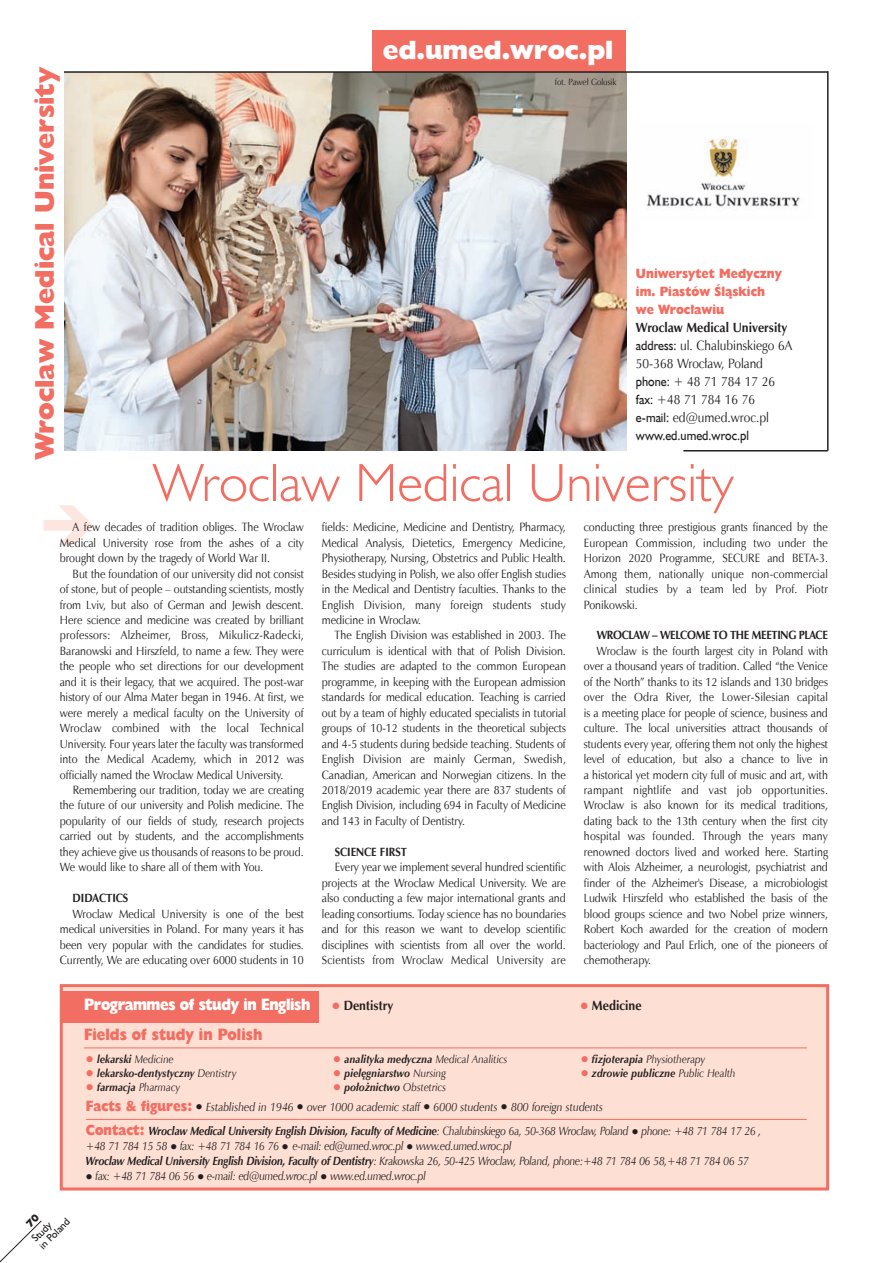
<style>
.page{position:relative;width:893px;height:1263px;background:#fff}
.page>*{position:absolute;margin:0;border:0;box-sizing:border-box;transform-origin:0 0}
.t1{font:54px "Humanst 521 Lt EU";color:#f26e62}
.t2{font:27px "Humanst 521 X Bd EU";color:#f26e62}
.t3{font:26.4px "Humanst 521 X Bd EU";color:#fff}
.t4{font:16.5px "Humanst 521 X Bd EU";letter-spacing:-.025em;color:#fff;scale:.87 1}
.t5{font:16.5px "Humanst 521 X Bd EU";color:#f26e62;scale:.87 1}
.t6{font:13.5px/18px "Zapf Humnst EU";color:#231f20;scale:.9 1}
.t7{font:13.5px/18px "Humanst 521 X Bd EU";color:#f26e62;scale:.9 1}
.t8{font:13.5px "Humanst 521 EU";color:#231f20;scale:.9 1}
.t9{font:700 13.5px "Zapf Humnst EU";color:#231f20;scale:.9 1}
.t10{font:12px/15.5px "Zapf Humnst EU";color:#231f20;text-align:justify;scale:.9 1}
.t11{font:italic 12px/15px "Zapf Humnst EU";letter-spacing:-.015em;color:#231f20;scale:.87 1}
.t12{font:italic 12px/23.5px "Zapf Humnst EU";letter-spacing:-.015em;color:#231f20;scale:.9 1}
.t13{font:700 12px "Zapf Humnst EU";letter-spacing:-.025em;color:#231f20;scale:.9 1}
.t14{font:700 12px "Zapf Humnst EU";color:#231f20;scale:.9 1}
.t15{font:italic 700 11.25px "Zapf Humnst EU";letter-spacing:.005em;color:#231f20;scale:.9 1}
.t16{font:italic 11.25px "Zapf Humnst EU";letter-spacing:.005em;color:#231f20;scale:.9 1}
.t17{font:10.5px/10.5px "Humanst 521 EU";color:#231f20}
.t18{font:9px "Zapf Humnst EU";color:#231f20;scale:.9 1}
.s1{font-weight:700}
.s2{font-family:"Humanst 521 EU"}
.s3{color:#f26e62}
.s4{font-weight:400}
.s5{font-family:"Humanst 521 X Bd EU";font-style:normal;font-size:15px;color:#f26e62}
</style>
<div class="page">
<div style="left:372px;top:30px;width:253px;height:41px;background:#f26e62"></div>
<hr style="left:827px;top:71px;width:2px;height:380px;background:#231f20">
<hr style="left:683px;top:450px;width:145px;height:1px;background:#231f20">
<div style="left:63px;top:987px;width:763px;height:200px;background:#fddfd4"></div>
<div style="left:60px;top:984px;width:769px;height:206px;border:3px solid #f26e62"></div>
<hr style="left:86px;top:1119px;width:721px;height:1px;background:#f26e62">
<img style="left:646px;top:138px;width:154px;height:73px">
<div style="left:61px;top:991px;width:258px;height:32px;background:#f26e62"></div>
<hr style="left:84px;top:1047px;width:723px;height:1px;background:#f26e62">
<img style="left:64px;top:73px;width:563px;height:378px">
<hr style="left:64px;top:71px;width:764px;height:2px;background:#231f20">
<svg style="left:0;top:1220px;width:42px;height:43px"></svg>
<h2 class="t2" style="left:28px;top:459px;width:393px;rotate:-90deg">Wroclaw Medical University</h2>
<h3 class="t3" style="left:383px;top:33px;width:232px">ed.umed.wroc.pl</h3>
<p class="t18" style="left:555px;top:76px;width:70px">fot. Paweł Golusik</p>
<p class="t7" style="left:636px;top:264px;width:164px">Uniwersytet Medyczny im. Piastów Śląskich we Wrocławiu</p>
<p class="t6" style="left:636px;top:318px;width:175px"><span class="s1">Wroclaw Medical University </span><span class="s2">address:</span> ul. Chalubinskiego 6A<br>50-368 Wrocław, Poland <span class="s2">phone:</span> + 48 71 784 17 26 <span class="s2">fax:</span> +48 71 784 16 76<br><span class="s2">e-mail:</span> ed@umed.wroc.pl</p>
<p class="t8" style="left:636px;top:427px;width:127px">www.ed.umed.wroc.pl</p>
<h1 class="t1" style="left:153px;top:449px;width:582px">Wroclaw Medical University</h1>
<p class="t10" style="left:60px;top:519px;width:273px;text-indent:13px">A few decades of tradition obliges. The Wroclaw Medical University rose from the ashes of a city brought down by the tragedy of World War II.</p>
<p class="t10" style="left:60px;top:566px;width:273px;text-indent:13px">But the foundation of our university did not consist of stone, but of people – outstanding scientists, mostly from Lviv, but also of German and Jewish descent.<br>Here science and medicine was created by brilliant professors: Alzheimer, Bross, Mikulicz-Radecki, Baranowski and Hirszfeld, to name a few. They were the people who set directions for our development and it is their legacy, that we acquired. The post-war history of our Alma Mater began in 1946. At first, we were merely a medical faculty on the University of Wroclaw combined with the local Technical University. Four years later the faculty was transformed into the Medical Academy, which in 2012 was officially named the Wroclaw Medical University.</p>
<p class="t10" style="left:60px;top:782px;width:273px;text-indent:13px">Remembering our tradition, today we are creating the future of our university and Polish medicine. The popularity of our fields of study, research projects carried out by students, and the accomplishments they achieve give us thousands of reasons to be proud.<br>We would like to share all of them with You.</p>
<p class="t14" style="left:73px;top:891px;width:64px">DIDACTICS</p>
<p class="t10" style="left:60px;top:906px;width:273px;text-indent:13px">Wroclaw Medical University is one of the best medical universities in Poland. For many years it has been very popular with the candidates for studies.<br>Currently, We are educating over 6000 students in 10</p>
<p class="t10" style="left:322px;top:519px;width:273px">fields: Medicine, Medicine and Dentistry, Pharmacy, Medical Analysis, Dietetics, Emergency Medicine, Physiotherapy, Nursing, Obstetrics and Public Health.<br>Besides studying in Polish, we also offer English studies in the Medical and Dentistry faculties. Thanks to the English Division, many foreign students study medicine in Wroclaw.</p>
<p class="t10" style="left:322px;top:628px;width:273px;text-indent:13px">The English Division was established in 2003. The curriculum is identical with that of Polish Division.<br>The studies are adapted to the common European programme, in keeping with the European admission standards for medical education. Teaching is carried out by a team of highly educated specialists in tutorial groups of 10-12 students in the theoretical subjects and 4-5 students during bedside teaching. Students of English Division are mainly German, Swedish, Canadian, American and Norwegian citizens. In the 2018/2019 academic year there are 837 students of English Division, including 694 in Faculty of Medicine and 143 in Faculty of Dentistry.</p>
<p class="t14" style="left:335px;top:844px;width:82px">SCIENCE FIRST</p>
<p class="t10" style="left:322px;top:859px;width:273px;text-indent:13px">Every year we implement several hundred scientific projects at the Wroclaw Medical University. We are also conducting a few major international grants and leading consortiums. Today science has no boundaries and for this reason we want to develop scientific disciplines with scientists from all over the world.<br>Scientists from Wroclaw Medical University are</p>
<p class="t10" style="left:584px;top:519px;width:273px">conducting three prestigious grants financed by the European Commission, including two under the Horizon 2020 Programme, SECURE and BETA-3.<br>Among them, nationally unique non-commercial clinical studies by a team led by Prof. Piotr Ponikowski.</p>
<p class="t13" style="left:597px;top:628px;width:258px">WROCLAW – WELCOME TO THE MEETING PLACE</p>
<p class="t10" style="left:584px;top:643px;width:273px;text-indent:13px">Wroclaw is the fourth largest city in Poland with over a thousand years of tradition. Called “the Venice of the North” thanks to its 12 islands and 130 bridges over the Odra River, the Lower-Silesian capital is a meeting place for people of science, business and culture. The local universities attract thousands of students every year, offering them not only the highest level of education, but also a chance to live in a historical yet modern city full of music and art, with rampant nightlife and vast job opportunities.<br>Wroclaw is also known for its medical traditions, dating back to the 13th century when the first city hospital was founded. Through the years many renowned doctors lived and worked here. Starting with Alois Alzheimer, a neurologist, psychiatrist and finder of the Alzheimer's Disease, a microbiologist Ludwik Hirszfeld who established the basis of the blood groups science and two Nobel prize winners, Robert Koch awarded for the creation of modern bacteriology and Paul Erlich, one of the pioneers of chemotherapy.</p>
<h3 class="t4" style="left:84px;top:994px;width:261px">Programmes of study in English</h3>
<p class="t9" style="left:332px;top:997px;width:70px"><span class="s3">●</span> Dentistry</p>
<p class="t9" style="left:580px;top:997px;width:70px"><span class="s3">●</span> Medicine</p>
<h3 class="t5" style="left:84px;top:1024px;width:206px">Fields of study in Polish</h3>
<p class="t15" style="left:86px;top:1052px;width:99px"><span class="s3">●</span> lekarski <span class="s4">Medicine</span></p>
<p class="t15" style="left:86px;top:1066px;width:169px"><span class="s3">●</span> lekarsko-dentystyczny <span class="s4">Dentistry</span></p>
<p class="t15" style="left:86px;top:1080px;width:106px"><span class="s3">●</span> farmacja <span class="s4">Pharmacy</span></p>
<p class="t15" style="left:333px;top:1052px;width:195px"><span class="s3">●</span> analityka medyczna <span class="s4">Medical Analitics</span></p>
<p class="t15" style="left:333px;top:1066px;width:127px"><span class="s3">●</span> pielęgniarstwo <span class="s4">Nursing</span></p>
<p class="t15" style="left:333px;top:1080px;width:127px"><span class="s3">●</span> położnictwo <span class="s4">Obstetrics</span></p>
<p class="t16" style="left:581px;top:1052px;width:140px"><span class="s3">●</span> <span class="s1">fizjoterapia</span> Physiotherapy</p>
<p class="t15" style="left:581px;top:1066px;width:174px"><span class="s3">●</span> zdrowie publiczne <span class="s4">Public Health</span></p>
<p class="t17" style="left:30px;top:1236px;width:40px;rotate:-45deg">Study<br>in Poland</p>
<p class="t12" style="left:86px;top:1095px;width:752px"><span class="s5">Facts &amp; figures:</span> ● Established in 1946 ● over 1000 academic staff ● 6000 students ● 800 foreign students<br><span class="s5">Contact:</span> <span class="s1">Wroclaw Medical University English Division, Faculty of Medicine</span>: Chalubinskiego 6a, 50-368 Wroclaw, Poland ● phone: +48 71 784 17 26 ,</p>
<p class="t11" style="left:86px;top:1138px;width:764px">+48 71 784 15 58 ● fax: +48 71 784 16 76 ● e-mail: ed@umed.wroc.pl ● www.ed.umed.wroc.pl<br><span class="s1">Wroclaw Medical University English Division, Faculty of Dentistry</span>: Krakowska 26, 50-425 Wroclaw, Poland, phone:+48 71 784 06 58,+48 71 784 06 57</p>
<p class="t11" style="left:86px;top:1168px;width:392px">● fax: +48 71 784 06 56 ● e-mail: ed@umed.wroc.pl ● www.ed.umed.wroc.pl</p>
</div>
